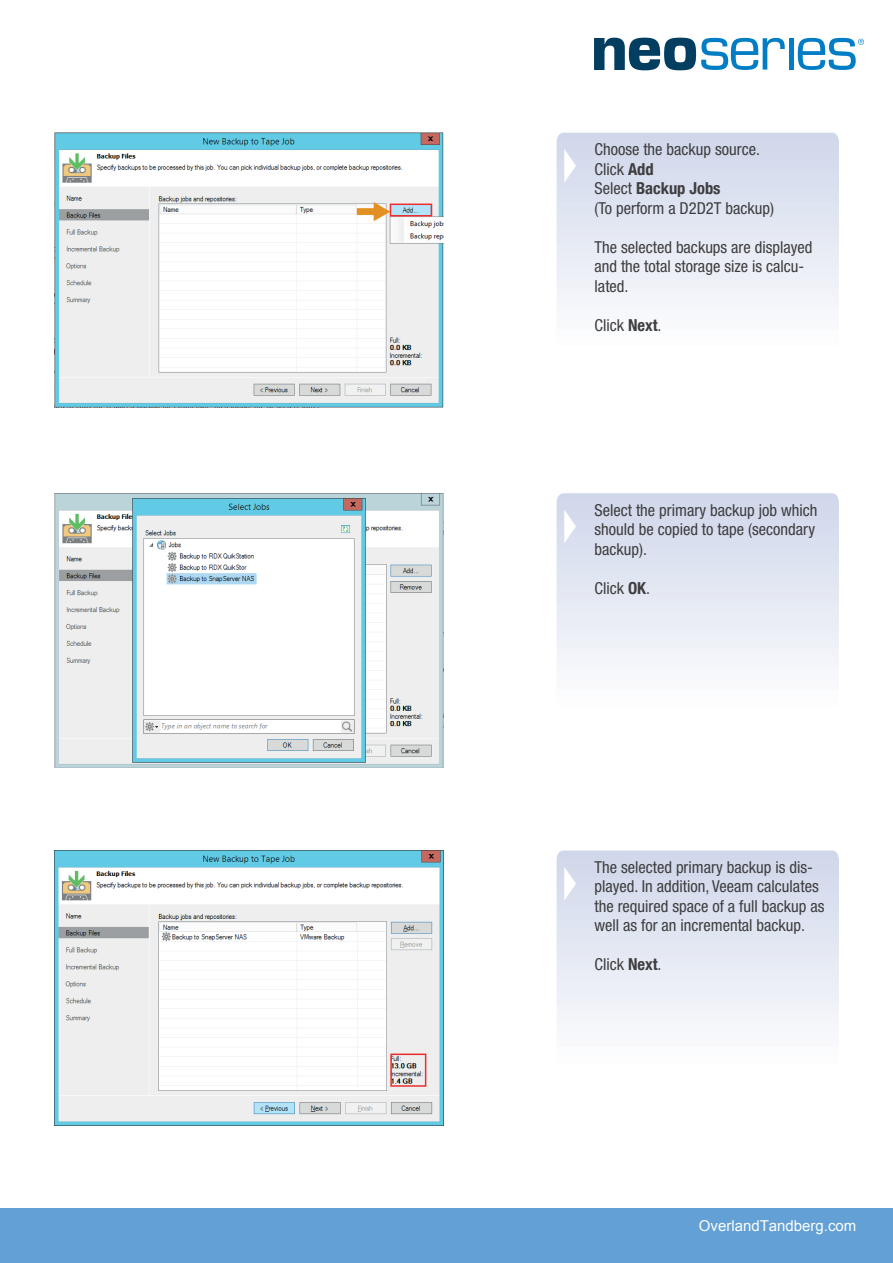
<style>
.page{position:relative;width:893px;height:1263px;background:#fff}
.page>*{position:absolute;margin:0;border:0;box-sizing:border-box;transform-origin:0 0}
.t1{font:condensed 16.5px/19.5px "Helvetica Neue LT Std";color:#3e3e3f}
.t2{font:700 condensed 16.5px "Helvetica Neue LT Com";color:#3e3e3f}
.t3{font:15px "Arial";color:#fff}
.s1{font-family:"Helvetica Neue LT Com";font-weight:700}
.s2{font-family:"Helvetica Neue LT Std";font-weight:400}
</style>
<div class="page">
<div style="left:0;top:1209px;width:893px;height:54px;background:#62a0d6"></div>
<div style="left:789px;top:38px;width:5px;height:32px;background:#007dc5"></div>
<svg style="left:594px;top:38px;width:191px;height:32px"></svg>
<svg style="left:798px;top:38px;width:66px;height:32px"></svg>
<svg style="left:557px;top:133px;width:282px;height:175px;background:#e1e6f2"></svg>
<svg style="left:564px;top:149px;width:12px;height:34px"></svg>
<svg style="left:557px;top:850px;width:282px;height:175px;background:#e1e6f2"></svg>
<svg style="left:564px;top:867px;width:12px;height:33px"></svg>
<svg style="left:557px;top:493px;width:282px;height:175px;background:#e1e6f2"></svg>
<svg style="left:564px;top:509px;width:12px;height:34px"></svg>
<img style="left:54px;top:133px;width:390px;height:275px">
<img style="left:54px;top:493px;width:390px;height:275px">
<img style="left:54px;top:850px;width:390px;height:275px">
<img style="left:355px;top:201px;width:36px;height:21px">
<div style="left:390px;top:204px;width:42px;height:12px;border:2px solid #ee2d2d"></div>
<div style="left:390px;top:1053px;width:36px;height:34px;border:2px solid #ee2d2d"></div>
<p class="t1" style="left:594px;top:139px;width:167px">Choose the backup source.<br>Click <span class="s1">Add</span></p>
<p class="t2" style="left:594px;top:178px;width:128px"><span class="s2">Select</span> Backup Jobs</p>
<p class="t1" style="left:594px;top:198px;width:181px">(To perform a D2D2T backup)</p>
<p class="t1" style="left:594px;top:237px;width:220px">The selected backups are displayed and the total storage size is calcu&shy;lated.</p>
<p class="t1" style="left:594px;top:315px;width:69px">Click <span class="s1">Next</span>.</p>
<p class="t1" style="left:594px;top:500px;width:224px">Select the primary backup job which should be copied to tape (secondary backup).</p>
<p class="t1" style="left:594px;top:578px;width:57px">Click <span class="s1">OK</span>.</p>
<p class="t1" style="left:594px;top:857px;width:231px">The selected primary backup is dis&shy;played. In addition, Veeam calculates the required space of a full backup as well as for an incremental backup.</p>
<p class="t1" style="left:594px;top:955px;width:69px">Click <span class="s1">Next</span>.</p>
<p class="t3" style="left:699px;top:1216px;width:159px">OverlandTandberg.com</p>
</div>
